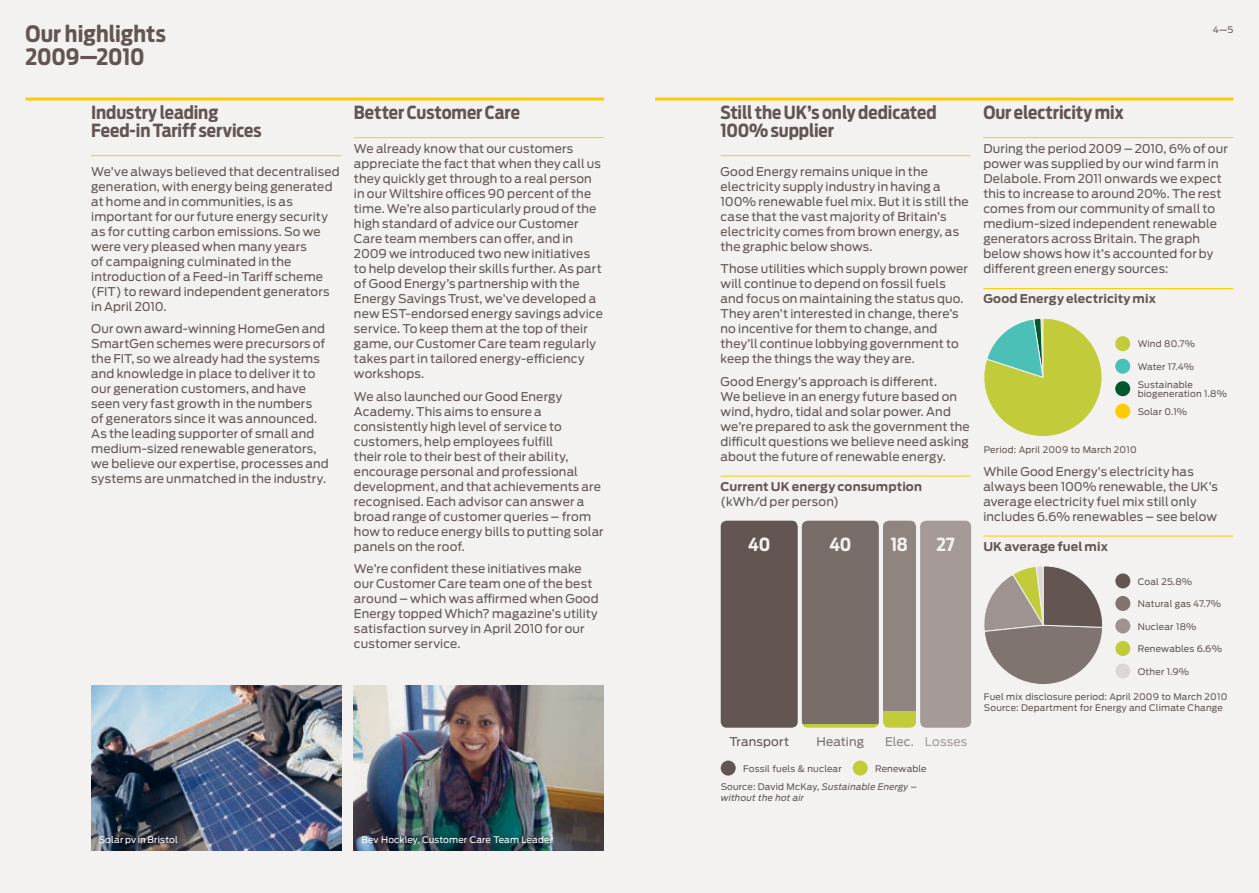
<style>
.page{position:relative;width:1259px;height:893px;background:#fff}
.page>*{position:absolute;margin:0;border:0;box-sizing:border-box;transform-origin:0 0}
.t1{font:700 22.5px/22.5px "GE Rounded";color:#635652}
.t2{font:700 18px/18px "GE Rounded";letter-spacing:-.005em;color:#635652}
.t3{font:700 18px "GE Rounded";letter-spacing:-.01em;color:#f3f2f0}
.t4{font:12px/15px "Antenna";letter-spacing:.01em;color:#635652}
.t5{font:700 12px "Antenna";letter-spacing:.015em;color:#635652}
.t6{font:12px "Antenna";letter-spacing:.01em;color:#796d69}
.t7{font:12px "Antenna";letter-spacing:.02em;color:#a59a97}
.t8{font:12px "Antenna";color:#8f8480}
.t9{font:9px/18px "Antenna";letter-spacing:.02em;color:#635652}
.t10{font:9px "Antenna";letter-spacing:.02em;color:#fff}
.t11{font:italic 9px "Antenna";letter-spacing:.02em;color:#635652}
.s1{font-style:italic}
</style>
<div class="page">
<div style="left:0;top:0;width:629px;height:893px;background:#f3f2f0"></div>
<hr style="left:26px;top:98px;width:578px;height:3px;background:#ffcb04">
<div style="left:629px;top:0;width:630px;height:893px;background:#f3f2f0"></div>
<hr style="left:655px;top:98px;width:578px;height:3px;background:#ffcb04">
<hr style="left:720px;top:155px;width:250px;height:1px;background:#ffcb04">
<hr style="left:720px;top:476px;width:250px;height:1px;background:#ffcb04">
<hr style="left:983px;top:137px;width:250px;height:1px;background:#ffcb04">
<hr style="left:983px;top:288px;width:250px;height:1px;background:#ffcb04">
<hr style="left:983px;top:536px;width:250px;height:1px;background:#ffcb04">
<hr style="left:91px;top:155px;width:250px;height:1px;background:#ffcb04">
<hr style="left:354px;top:137px;width:250px;height:1px;background:#ffcb04">
<img style="left:91px;top:686px;width:250px;height:165px">
<img style="left:354px;top:686px;width:250px;height:165px">
<div style="left:1115px;top:573px;width:15px;height:15px;background:#635652;border-radius:50%"></div>
<div style="left:1115px;top:596px;width:15px;height:15px;background:#807470;border-radius:50%"></div>
<div style="left:1115px;top:618px;width:15px;height:15px;background:#9e9390;border-radius:50%"></div>
<div style="left:1115px;top:641px;width:15px;height:15px;background:#c2cc3b;border-radius:50%"></div>
<div style="left:1115px;top:663px;width:15px;height:15px;background:#dcd6d4;border-radius:50%"></div>
<svg style="left:984px;top:566px;width:118px;height:118px"></svg>
<svg style="left:983px;top:288px;width:120px;height:149px"></svg>
<div style="left:1115px;top:336px;width:15px;height:15px;background:#c2cc3b;border-radius:50%"></div>
<div style="left:1115px;top:359px;width:15px;height:15px;background:#4ac0b6;border-radius:50%"></div>
<div style="left:1115px;top:381px;width:15px;height:15px;background:#00582d;border-radius:50%"></div>
<div style="left:1115px;top:404px;width:15px;height:15px;background:#ffcb04;border-radius:50%"></div>
<div style="left:720px;top:761px;width:15px;height:15px;background:#635652;border-radius:50%"></div>
<div style="left:852px;top:761px;width:15px;height:15px;background:#c2cc3b;border-radius:50%"></div>
<div style="left:719px;top:519px;width:80px;height:210px;background:#635652;border-radius:8px"></div>
<div style="left:717px;top:518px;width:83px;height:213px;border:3px solid #f3f2f0;border-radius:8px"></div>
<div style="left:800px;top:519px;width:80px;height:210px;background:#796d69;border-radius:8px"></div>
<div style="left:800px;top:724px;width:80px;height:5px;background:#c2cc3b"></div>
<div style="left:799px;top:518px;width:83px;height:213px;border:3px solid #f3f2f0;border-radius:8px"></div>
<div style="left:881px;top:519px;width:36px;height:210px;background:#8f8480;border-radius:8px"></div>
<div style="left:881px;top:711px;width:36px;height:18px;background:#c2cc3b"></div>
<div style="left:880px;top:518px;width:39px;height:213px;border:3px solid #f3f2f0;border-radius:8px"></div>
<div style="left:918px;top:519px;width:54px;height:210px;background:#a59a97;border-radius:8px"></div>
<div style="left:917px;top:518px;width:57px;height:213px;border:3px solid #f3f2f0;border-radius:8px"></div>
<h1 class="t1" style="left:26px;top:23px;width:142px">Our highlights<br>2009—2010</h1>
<h2 class="t2" style="left:91px;top:104px;width:172px">Industry leading<br>Feed-in Tariff services</h2>
<p class="t4" style="left:91px;top:164px;width:250px">We’ve always believed that decentralised generation, with energy being generated at home and in communities, is as important for our future energy security as for cutting carbon emissions. So we were very pleased when many years<br>of campaigning culminated in the introduction of a Feed-in Tariff scheme (FIT) to reward independent generators in April 2010.</p>
<p class="t4" style="left:91px;top:321px;width:239px">Our own award-winning HomeGen and SmartGen schemes were precursors of the FIT, so we already had the systems and knowledge in place to deliver it to our generation customers, and have seen very fast growth in the numbers<br>of generators since it was announced.<br>As the leading supporter of small and medium-sized renewable generators, we believe our expertise, processes and systems are unmatched in the industry.</p>
<h2 class="t2" style="left:354px;top:104px;width:168px">Better Customer Care</h2>
<p class="t4" style="left:354px;top:141px;width:250px">We already know that our customers appreciate the fact that when they call us they quickly get through to a real person in our Wiltshire offices 90 percent of the time. We’re also particularly proud of the high standard of advice our Customer Care team members can offer, and in 2009 we introduced two new initiatives to help develop their skills further. As part of Good Energy’s partnership with the Energy Savings Trust, we’ve developed a new EST-endorsed energy savings advice service. To keep them at the top of their game, our Customer Care team regularly takes part in tailored energy-efficiency workshops.</p>
<p class="t4" style="left:354px;top:389px;width:251px">We also launched our Good Energy Academy. This aims to ensure a consistently high level of service to customers, help employees fulfill<br>their role to their best of their ability, encourage personal and professional development, and that achievements are recognised. Each advisor can answer a broad range of customer queries – from how to reduce energy bills to putting solar panels on the roof.</p>
<p class="t4" style="left:354px;top:561px;width:246px">We’re confident these initiatives make our Customer Care team one of the best around – which was affirmed when Good Energy topped Which? magazine’s utility satisfaction survey in April 2010 for our customer service.</p>
<p class="t10" style="left:99px;top:834px;width:81px">Solar pv in Bristol</p>
<p class="t10" style="left:361px;top:834px;width:193px">Bev Hockley, Customer Care Team Leader</p>
<p class="t9" style="left:1212px;top:20px;width:22px">4—5</p>
<h2 class="t2" style="left:720px;top:104px;width:217px">Still the UK’s only dedicated<br>100% supplier</h2>
<p class="t4" style="left:720px;top:164px;width:250px">Good Energy remains unique in the electricity supply industry in having a 100% renewable fuel mix. But it is still the case that the vast majority of Britain’s electricity comes from brown energy, as the graphic below shows.</p>
<p class="t4" style="left:720px;top:261px;width:249px">Those utilities which supply brown power will continue to depend on fossil fuels and focus on maintaining the status quo.<br>They aren’t interested in change, there’s no incentive for them to change, and they’ll continue lobbying government to keep the things the way they are.</p>
<p class="t4" style="left:720px;top:374px;width:251px">Good Energy’s approach is different.<br>We believe in an energy future based on wind, hydro, tidal and solar power. And we’re prepared to ask the government the difficult questions we believe need asking about the future of renewable energy.</p>
<p class="t5" style="left:720px;top:479px;width:203px">Current UK energy consumption</p>
<p class="t4" style="left:720px;top:494px;width:120px">(kWh/d per person)</p>
<h2 class="t3" style="left:748px;top:533px;width:24px">40</h2>
<h2 class="t3" style="left:829px;top:533px;width:24px">40</h2>
<h2 class="t3" style="left:891px;top:533px;width:18px">18</h2>
<h2 class="t3" style="left:936px;top:533px;width:20px">27</h2>
<p class="t4" style="left:729px;top:734px;width:61px">Transport</p>
<p class="t6" style="left:816px;top:735px;width:49px">Heating</p>
<p class="t8" style="left:885px;top:735px;width:30px">Elec.</p>
<p class="t7" style="left:925px;top:735px;width:44px">Losses</p>
<p class="t9" style="left:720px;top:759px;width:207px;line-height:18.6px;text-indent:154px">Renewable<br>Source: David McKay, <span class="s1">Sustainable Energy –</span></p>
<p class="t11" style="left:720px;top:792px;width:85px">without the hot air</p>
<p class="t9" style="left:743px;top:759px;width:100px">Fossil fuels &amp; nuclear</p>
<h2 class="t2" style="left:983px;top:104px;width:142px">Our electricity mix</h2>
<p class="t4" style="left:983px;top:141px;width:246px">During the period 2009 – 2010, 6% of our power was supplied by our wind farm in Delabole. From 2011 onwards we expect this to increase to around 20%. The rest comes from our community of small to medium-sized independent renewable generators across Britain. The graph below shows how it’s accounted for by different green energy sources:</p>
<p class="t5" style="left:983px;top:291px;width:174px">Good Energy electricity mix</p>
<p class="t9" style="left:1137px;top:335px;width:59px">Wind 80.7%</p>
<p class="t9" style="left:1137px;top:357px;width:58px">Water 17.4%<br>Sustainable</p>
<p class="t9" style="left:1137px;top:385px;width:91px">biogeneration 1.8%<br>Solar 0.1%</p>
<p class="t9" style="left:984px;top:440px;width:154px">Period: April 2009 to March 2010</p>
<p class="t4" style="left:983px;top:464px;width:236px">While Good Energy’s electricity has always been 100% renewable, the UK’s average electricity fuel mix still only includes 6.6% renewables – see below</p>
<p class="t5" style="left:983px;top:539px;width:126px">UK average fuel mix</p>
<p class="t9" style="left:1138px;top:572px;width:56px">Coal 25.8%</p>
<p class="t9" style="left:1138px;top:595px;width:85px">Natural gas 47.7%</p>
<p class="t9" style="left:1138px;top:617px;width:60px">Nuclear 18%</p>
<p class="t9" style="left:1138px;top:640px;width:86px">Renewables 6.6%</p>
<p class="t9" style="left:1138px;top:662px;width:53px">Other 1.9%</p>
<p class="t9" style="left:984px;top:692px;width:245px;line-height:10.5px">Fuel mix disclosure period: April 2009 to March 2010<br>Source: Department for Energy and Climate Change</p>
</div>
